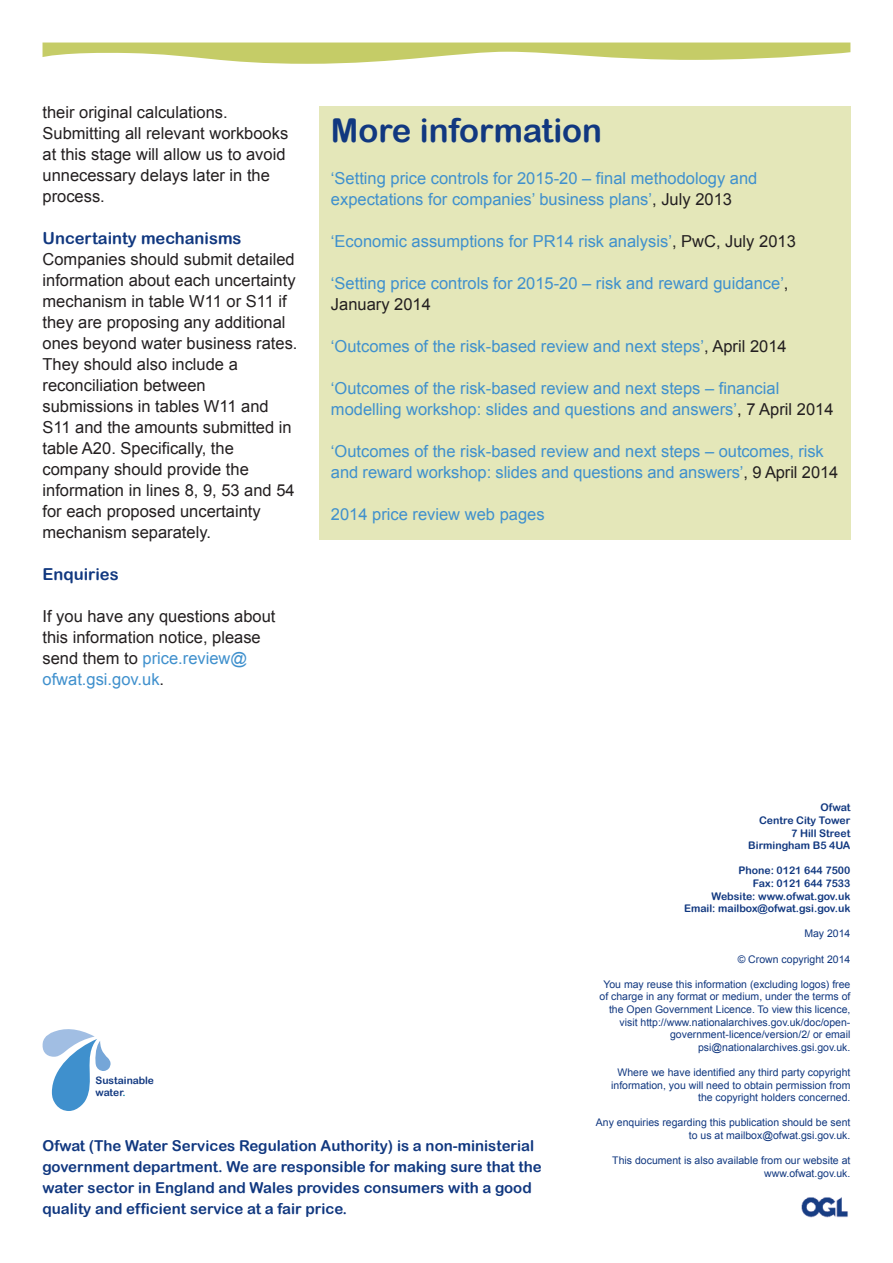
<style>
.page{position:relative;width:893px;height:1263px;background:#fff}
.page>*{position:absolute;margin:0;border:0;box-sizing:border-box;transform-origin:0 0}
.t1{font:33px "Arial Rounded MT Bold";color:#113880}
.t2{font:16.5px/21px "Arial";color:#231f20}
.t3{font:16.5px/21px "Arial";color:#3f90cd}
.t4{font:16.5px "Arial Rounded MT Bold";color:#113880}
.t5{font:15px/21px "Arial Rounded MT Bold";color:#113880}
.t6{font:10.5px/12.6px "Arial";color:#113880;text-align:right}
.t7{font:10.5px/12.6px "Arial Rounded MT Bold";color:#113880;text-align:right}
.t8{font:10.2px/11.4px "Arial Rounded MT Bold";color:#113880}
.s1{color:#3f90cd}
.s2{color:#231f20}
.s3{color:#0080a7}
</style>
<div class="page">
<img style="left:801px;top:1197px;width:47px;height:20px">
<svg style="left:42px;top:1029px;width:69px;height:82px"></svg>
<div style="left:319px;top:106px;width:531px;height:434px;background:#e4e7b9"></div>
<svg style="left:43px;top:43px;width:807px;height:21px"></svg>
<p class="t2" style="left:43px;top:102px;width:247px">their original calculations.<br>Submitting all relevant workbooks at this stage will allow us to avoid unnecessary delays later in the process.</p>
<h3 class="t4" style="left:43px;top:229px;width:201px">Uncertainty mechanisms</h3>
<p class="t2" style="left:43px;top:249px;width:256px">Companies should submit detailed information about each uncertainty mechanism in table W11 or S11 if they are proposing any additional ones beyond water business rates.<br>They should also include a reconciliation between submissions in tables W11 and<br>S11 and the amounts submitted in table A20. Specifically, the company should provide the information in lines 8, 9, 53 and 54 for each proposed uncertainty mechanism separately.</p>
<h2 class="t4" style="left:43px;top:565px;width:78px">Enquiries</h2>
<p class="t2" style="left:43px;top:606px;width:234px">If you have any questions about this information notice, please send them to <span class="s1">price.review@ ofwat.gsi.gov.uk</span>.</p>
<h2 class="t1" style="left:331px;top:111px;width:273px">More information</h2>
<p class="t3" style="left:331px;top:168px;width:428px">‘Setting price controls for 2015-20 – final methodology and expectations for companies’ business plans’<span class="s2">, July 2013</span></p>
<p class="t3" style="left:331px;top:231px;width:466px">‘Economic assumptions for PR14 risk analysis’<span class="s2">, PwC, July 2013</span></p>
<p class="t3" style="left:331px;top:273px;width:459px">‘Setting price controls for 2015-20 – risk and reward guidance’<span class="s2">,<br>January 2014</span></p>
<p class="t3" style="left:331px;top:336px;width:457px">‘Outcomes of the risk-based review and next steps’<span class="s2">, April 2014</span></p>
<p class="t3" style="left:331px;top:378px;width:504px">‘Outcomes of the risk-based review and next steps – financial modelling workshop: slides and questions and answers’<span class="s2">, 7 April 2014</span></p>
<p class="t3" style="left:331px;top:441px;width:509px">‘Outcomes of the risk-based review and next steps – outcomes, risk and reward workshop: slides and questions and answers’<span class="s2">, 9 April 2014</span></p>
<p class="t3" style="left:331px;top:504px;width:215px">2014 price review web pages</p>
<p class="t8" style="left:96px;top:1075px;width:60px">Sustainable water<span class="s3">.</span></p>
<p class="t5" style="left:43px;top:1134px;width:501px">Ofwat (The Water Services Regulation Authority) is a non-ministerial government department. We are responsible for making sure that the water sector in England and Wales provides consumers with a good quality and efficient service at a fair price.</p>
<p class="t7" style="left:748px;top:801px;width:104px">Ofwat<br>Centre City Tower<br>7 Hill Street<br>Birmingham B5 4UA</p>
<p class="t7" style="left:684px;top:864px;width:168px">Phone: 0121 644 7500<br>Fax: 0121 644 7533<br>Website: www.ofwat.gov.uk<br>Email: mailbox@ofwat.gsi.gov.uk</p>
<p class="t6" style="left:804px;top:927px;width:48px">May 2014</p>
<p class="t6" style="left:738px;top:953px;width:114px">© Crown copyright 2014</p>
<p class="t6" style="left:599px;top:978px;width:252px">You may reuse this information (excluding logos) free of charge in any format or medium, under the terms of the Open Government Licence. To view this licence, visit http://www.nationalarchives.gov.uk/doc/open&shy;government-licence/version/2/ or email psi@nationalarchives.gsi.gov.uk.</p>
<p class="t6" style="left:611px;top:1066px;width:241px">Where we have identified any third party copyright information, you will need to obtain permission from the copyright holders concerned.</p>
<p class="t6" style="left:596px;top:1116px;width:256px">Any enquiries regarding this publication should be sent to us at mailbox@ofwat.gsi.gov.uk.</p>
<p class="t6" style="left:612px;top:1154px;width:240px">This document is also available from our website at www.ofwat.gov.uk.</p>
</div>
